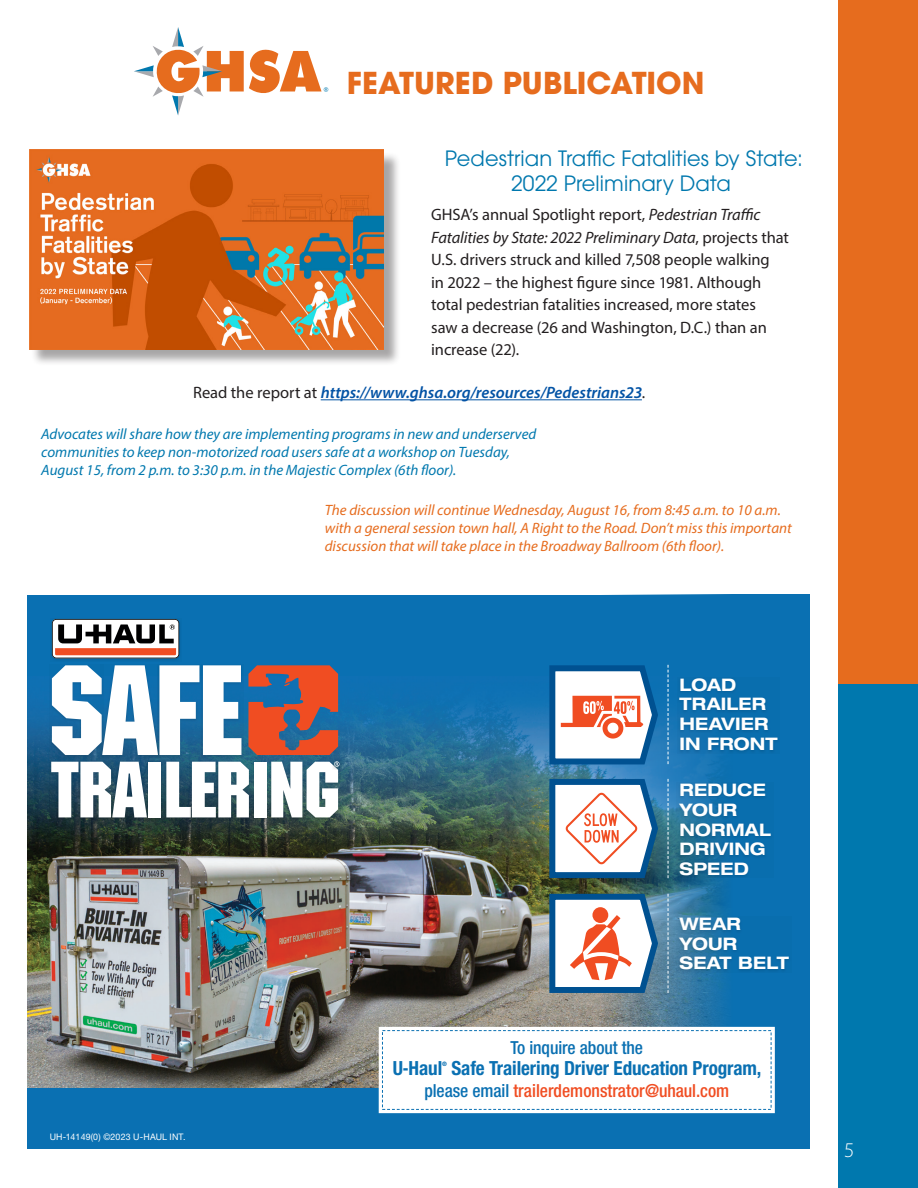
<style>
.page{position:relative;width:918px;height:1188px;background:#fff}
.page>*{position:absolute;margin:0;border:0;box-sizing:border-box;transform-origin:0 0}
.Heading_1{font:700 30px "ITC Avant Garde Pro";color:#e66c1e}
.Heading_2{font:21px/25.2px "ITC Avant Garde Pro";letter-spacing:.005em;color:#0078ae;text-align:center}
.t1{font:300 21px "Myriad Pro";color:#fff}
.t2{font:700 condensed 19.5px "Helvetica Neue LT Pro";letter-spacing:-.005em;color:#0a70b2}
.t3{font:500 condensed 18px "Helvetica Neue LT Pro";letter-spacing:-.005em;color:#f04d22}
.t4{font:500 condensed 18px "Helvetica Neue LT Pro";letter-spacing:-.005em;color:#0a70b2}
.t5{font:700 expanded 17.25px/19.6px "Helvetica Neue LT Pro";letter-spacing:.01em;color:#fff}
.Body_Large{font:16.5px/22.5px "Myriad Pro";letter-spacing:-.005em;color:#231f20}
.Body_Large-2{font:italic 600 16.5px "Myriad Pro";letter-spacing:-.005em;color:#0353a5}
.P_-_Sponsor{font:italic 15px/18px "Myriad Pro";color:#0078ae}
.P_-_Sponsor-2{font:italic 15px/18px "Myriad Pro";color:#e66c1e}
.t6{font:9px "Helvetica Neue LT Pro";letter-spacing:.02em;color:#fff}
.t7{font:700 condensed 6.15px "Helvetica Neue LT Pro";color:#0a70b2}
.s1{font-style:italic}
.s2{font-weight:400;font-style:normal;color:#231f20}
.s3{color:#0a70b2}
</style>
<div class="page">
<div style="left:838px;top:0;width:80px;height:685px;background:#e66c1e"></div>
<div style="left:838px;top:685px;width:80px;height:503px;background:#0078ae"></div>
<hr style="left:321px;top:399px;width:321px;height:1px;background:#0353a5">
<svg style="left:134px;top:27px;width:194px;height:89px"></svg>
<img style="left:27px;top:675px;width:551px;height:413px">
<svg style="left:578px;top:675px;width:232px;height:413px;background:#2174a9"></svg>
<div style="left:27px;top:595px;width:783px;height:80px;background:#0a70b2"></div>
<svg style="left:676px;top:782px;width:98px;height:96px;background:#126ba0"></svg>
<svg style="left:668px;top:779px;width:1px;height:99px"></svg>
<svg style="left:546px;top:775px;width:115px;height:106px"></svg>
<svg style="left:676px;top:916px;width:116px;height:57px;background:#186fa5"></svg>
<svg style="left:668px;top:894px;width:1px;height:99px"></svg>
<svg style="left:546px;top:889px;width:115px;height:107px"></svg>
<div style="left:677px;top:677px;width:103px;height:76px;background:linear-gradient(to right,#0f6aa7,#066aa9)"></div>
<svg style="left:668px;top:665px;width:1px;height:99px"></svg>
<svg style="left:546px;top:665px;width:115px;height:102px"></svg>
<svg style="left:51px;top:618px;width:129px;height:42px"></svg>
<svg style="left:50px;top:675px;width:50px;height:84px"></svg>
<div style="left:100px;top:664px;width:60px;height:95px;background:#1e557c"></div>
<div style="left:157px;top:664px;width:45px;height:95px;background:#225e81"></div>
<svg style="left:201px;top:664px;width:43px;height:95px"></svg>
<svg style="left:52px;top:665px;width:189px;height:90px"></svg>
<svg style="left:113px;top:761px;width:33px;height:60px"></svg>
<svg style="left:49px;top:761px;width:29px;height:60px"></svg>
<svg style="left:78px;top:761px;width:35px;height:60px"></svg>
<svg style="left:51px;top:762px;width:95px;height:55px"></svg>
<svg style="left:146px;top:761px;width:18px;height:60px"></svg>
<div style="left:149px;top:762px;width:12px;height:55px;background:#fff"></div>
<svg style="left:164px;top:761px;width:26px;height:60px"></svg>
<svg style="left:190px;top:761px;width:26px;height:60px"></svg>
<svg style="left:216px;top:761px;width:35px;height:60px"></svg>
<svg style="left:166px;top:762px;width:83px;height:55px"></svg>
<svg style="left:251px;top:761px;width:18px;height:60px"></svg>
<div style="left:254px;top:762px;width:13px;height:55px;background:#fff"></div>
<svg style="left:269px;top:761px;width:35px;height:60px"></svg>
<svg style="left:304px;top:770px;width:37px;height:51px"></svg>
<svg style="left:248px;top:665px;width:90px;height:90px;background:#a5584f"></svg>
<div style="left:332px;top:760px;width:10px;height:10px;background:#29617d"></div>
<svg style="left:271px;top:761px;width:69px;height:56px"></svg>
<svg style="left:52px;top:619px;width:127px;height:39px;background:#b59992"></svg>
<div style="left:27px;top:1088px;width:783px;height:60px;background:#0a70b2"></div>
<div style="left:382px;top:1031px;width:389px;height:78px;background:#fff"></div>
<div style="left:379px;top:1027px;width:396px;height:86px;border:8px solid #fff"></div>
<div style="left:382px;top:1030px;width:390px;height:80px;border:1px dashed #0a70b2"></div>
<div style="left:31px;top:152px;width:370px;height:214px;background:#231f20;opacity:.4"></div>
<img style="left:29px;top:150px;width:355px;height:199px">
<p class="Heading_1" style="left:347px;top:62px;width:359px">FEATURED PUBLICATION</p>
<p class="Heading_2" style="left:445px;top:145px;width:359px">Pedestrian Traffic Fatalities by State:<br>2022 Preliminary Data</p>
<p class="Body_Large" style="left:431px;top:203px;width:359px">GHSA’s annual Spotlight report, <span class="s1">Pedestrian Traffic Fatalities by State: 2022 Preliminary Data</span>, projects that U.S. drivers struck and killed 7,508 people walking<br>in 2022 – the highest figure since 1981. Although total pedestrian fatalities increased, more states<br>saw a decrease (26 and Washington, D.C.) than an increase (22).</p>
<p class="Body_Large-2" style="left:193px;top:382px;width:454px"><span class="s2">Read the report at</span> https://www.ghsa.org/resources/Pedestrians23<span class="s2">.</span></p>
<p class="P_-_Sponsor" style="left:41px;top:424px;width:497px">Advocates will share how they are implementing programs in new and underserved communities to keep non-motorized road users safe at a workshop on Tuesday,<br>August 15, from 2 p.m. to 3:30 p.m. in the Majestic Complex (6th floor).</p>
<p class="P_-_Sponsor-2" style="left:325px;top:501px;width:469px">The discussion will continue Wednesday, August 16, from 8:45 a.m. to 10 a.m. with a general session town hall, A Right to the Road. Don’t miss this important discussion that will take place in the Broadway Ballroom (6th floor).</p>
<p class="t6" style="left:50px;top:1131px;width:137px">UH-14149(0) ©2023 U-HAUL INT.</p>
<p class="t5" style="left:680px;top:674px;width:100px">LOAD<br>TRAILER<br>HEAVIER<br>IN FRONT</p>
<p class="t5" style="left:680px;top:780px;width:93px">REDUCE<br>YOUR<br>NORMAL<br>DRIVING<br>SPEED</p>
<p class="t4" style="left:510px;top:1037px;width:134px">To inquire about the</p>
<p class="t5" style="left:680px;top:913px;width:111px">WEAR<br>YOUR<br>SEAT BELT</p>
<p class="t2" style="left:393px;top:1057px;width:51px">U-Haul</p>
<p class="t7" style="left:442px;top:1060px;width:6px">®</p>
<p class="t2" style="left:451px;top:1057px;width:312px">Safe Trailering Driver Education Program,</p>
<p class="t3" style="left:424px;top:1079px;width:306px"><span class="s3">please email</span> trailerdemonstrator@uhaul.com</p>
<p class="t1" style="left:844px;top:1138px;width:12px">5</p>
</div>
